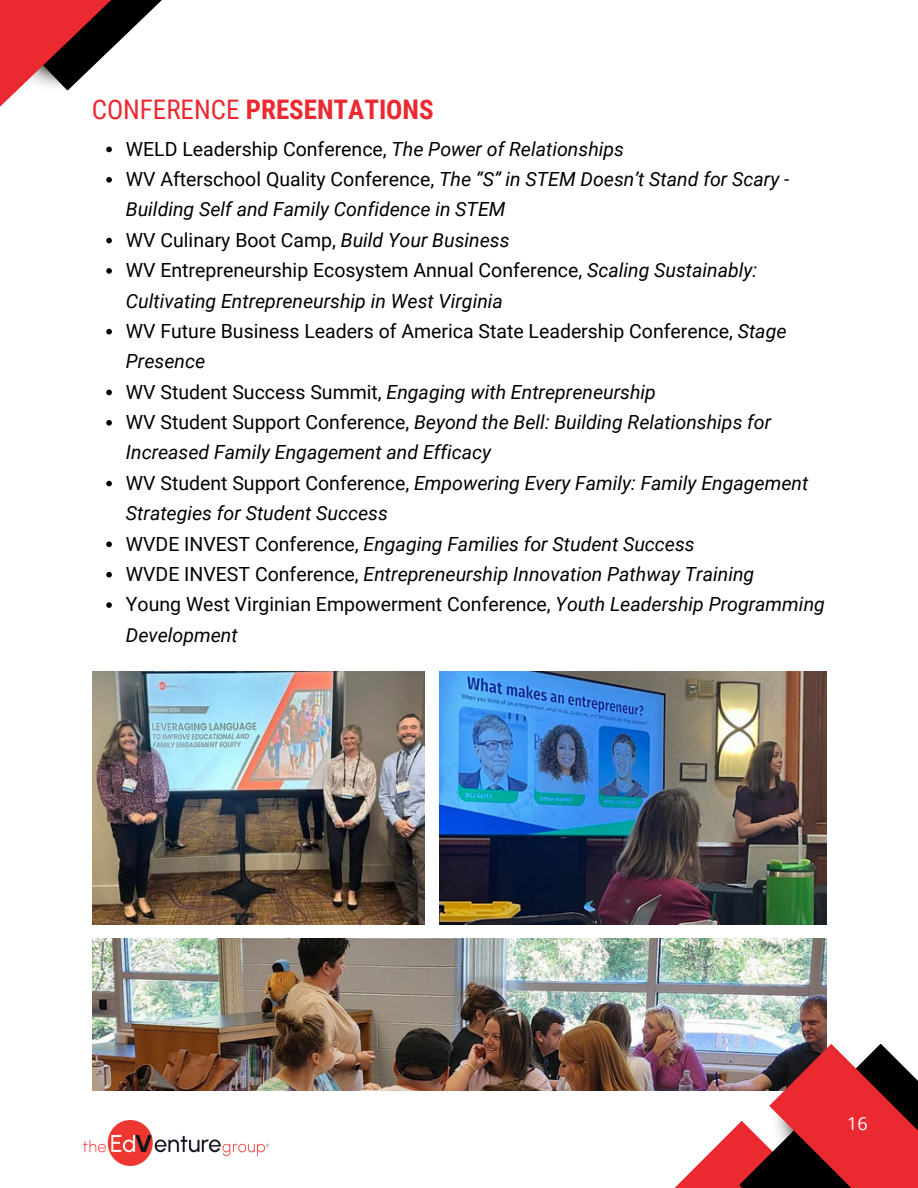
<style>
.page{position:relative;width:918px;height:1188px;background:#fff}
.page>*{position:absolute;margin:0;border:0;box-sizing:border-box;transform-origin:0 0}
.t1{font:700 27px "Roboto Condensed";color:#eb2930}
.t2{font:italic 19.5px/30.3px "Roboto";color:#000}
.t3{font:19.5px/30.3px "Roboto";color:#000}
.t4{font:18px "Open Sans";color:#fff}
.s1{font-weight:400}
.s2{font-style:italic}
.s3{font-style:normal}
</style>
<div class="page">
<svg style="left:0;top:0;width:162px;height:238px"></svg>
<img style="left:93px;top:939px;width:733px;height:152px">
<svg style="left:675px;top:1044px;width:243px;height:144px"></svg>
<img style="left:84px;top:1121px;width:184px;height:45px">
<svg style="left:106px;top:147px;width:6px;height:5px"></svg>
<svg style="left:106px;top:177px;width:6px;height:6px"></svg>
<svg style="left:106px;top:238px;width:6px;height:5px"></svg>
<svg style="left:106px;top:268px;width:6px;height:6px"></svg>
<svg style="left:106px;top:329px;width:6px;height:6px"></svg>
<svg style="left:106px;top:390px;width:6px;height:5px"></svg>
<svg style="left:106px;top:420px;width:6px;height:6px"></svg>
<svg style="left:106px;top:481px;width:6px;height:5px"></svg>
<svg style="left:106px;top:542px;width:6px;height:5px"></svg>
<svg style="left:106px;top:572px;width:6px;height:6px"></svg>
<svg style="left:106px;top:602px;width:6px;height:6px"></svg>
<img style="left:439px;top:672px;width:387px;height:253px">
<img style="left:93px;top:672px;width:332px;height:253px">
<p class="t1" style="left:92px;top:94px;width:343px"><span class="s1">CONFERENCE</span> PRESENTATIONS</p>
<p class="t3" style="left:126px;top:134px;width:500px">WELD Leadership Conference, <span class="s2">The Power of Relationships</span></p>
<h1 class="t2" style="left:126px;top:164px;width:665px"><span class="s3">WV Afterschool Quality Conference,</span> The “S” in STEM Doesn’t Stand for Scary -<br>Building Self and Family Confidence in STEM</h1>
<p class="t3" style="left:126px;top:225px;width:385px">WV Culinary Boot Camp, <span class="s2">Build Your Business</span></p>
<p class="t2" style="left:126px;top:255px;width:633px"><span class="s3">WV Entrepreneurship Ecosystem Annual Conference,</span> Scaling Sustainably:<br>Cultivating Entrepreneurship in West Virginia</p>
<p class="t3" style="left:126px;top:316px;width:662px">WV Future Business Leaders of America State Leadership Conference, <span class="s2">Stage<br>Presence</span></p>
<p class="t2" style="left:126px;top:377px;width:531px"><span class="s3">WV Student Success Summit,</span> Engaging with Entrepreneurship</p>
<p class="t2" style="left:126px;top:407px;width:647px"><span class="s3">WV Student Support Conference,</span> Beyond the Bell: Building Relationships for<br>Increased Family Engagement and Efficacy</p>
<p class="t2" style="left:126px;top:468px;width:684px"><span class="s3">WV Student Support Conference,</span> Empowering Every Family: Family Engagement<br>Strategies for Student Success</p>
<p class="t2" style="left:126px;top:529px;width:570px"><span class="s3">WVDE INVEST Conference,</span> Engaging Families for Student Success</p>
<p class="t2" style="left:126px;top:559px;width:630px"><span class="s3">WVDE INVEST Conference,</span> Entrepreneurship Innovation Pathway Training</p>
<p class="t3" style="left:126px;top:589px;width:700px">Young West Virginian Empowerment Conference, <span class="s2">Youth Leadership Programming<br>Development</span></p>
<p class="t4" style="left:847px;top:1111px;width:22px">16</p>
</div>
